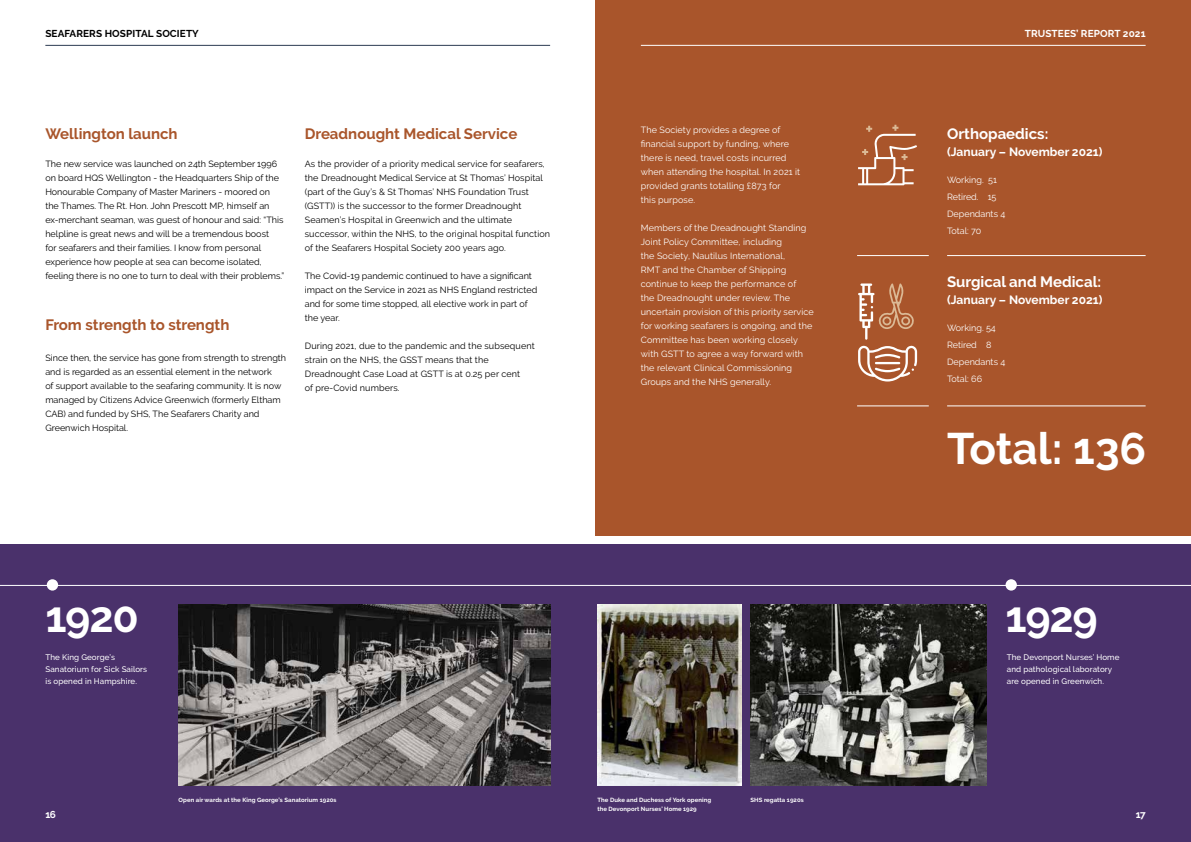
<style>
.page{position:relative;width:1191px;height:842px;background:#fff}
.page>*{position:absolute;margin:0;border:0;box-sizing:border-box;transform-origin:0 0}
.t1{font:700 44px "Raleway";color:#fff}
.t2{font:700 43px "Raleway";letter-spacing:-.03em;color:#fff}
.t3{font:700 15px "Raleway";color:#a9552b}
.t4{font:700 15px "Raleway";color:#fff}
.t5{font:700 12px "Raleway";color:#fff}
.t6{font:700 10px "Raleway";letter-spacing:.01em;color:#000}
.t7{font:700 10px "Raleway";letter-spacing:.01em;color:#fff}
.t8{font:9px/14px "Raleway";color:#000}
.t9{font:9px/14px "Raleway";letter-spacing:.01em;color:#fff}
.t10{font:500 8px/12px "Raleway";letter-spacing:.01em;color:#fff}
.t11{font:700 6px/9px "Raleway";letter-spacing:.01em;color:#fff}
</style>
<div class="page">
<hr style="left:45px;top:45px;width:505px;height:1px;background:#2b3b52">
<div style="left:0;top:544px;width:1191px;height:298px;background:#4a316b"></div>
<img style="left:179px;top:605px;width:371px;height:180px">
<img style="left:597px;top:605px;width:145px;height:180px">
<img style="left:750px;top:605px;width:236px;height:180px">
<hr style="left:0;top:585px;width:1191px;height:1px;background:#fff">
<div style="left:47px;top:579px;width:11px;height:12px;background:#fff;border-radius:50%"></div>
<div style="left:1005px;top:579px;width:12px;height:12px;background:#fff;border-radius:50%"></div>
<div style="left:595px;top:0;width:596px;height:536px;background:#a9552b"></div>
<hr style="left:641px;top:45px;width:504px;height:1px;background:#fff">
<hr style="left:857px;top:255px;width:71px;height:1px;background:#fff">
<hr style="left:857px;top:405px;width:71px;height:1px;background:#fff">
<hr style="left:947px;top:255px;width:198px;height:1px;background:#fff">
<hr style="left:947px;top:405px;width:198px;height:1px;background:#fff">
<svg style="left:858px;top:283px;width:59px;height:98px"></svg>
<svg style="left:858px;top:125px;width:59px;height:60px"></svg>
<p class="t6" style="left:45px;top:28px;width:155px">SEAFARERS HOSPITAL SOCIETY</p>
<h3 class="t3" style="left:45px;top:125px;width:134px">Wellington launch</h3>
<p class="t8" style="left:45px;top:157px;width:240px">The new service was launched on 24th September 1996 on board HQS Wellington - the Headquarters Ship of the Honourable Company of Master Mariners - moored on the Thames. The Rt. Hon. John Prescott MP, himself an ex-merchant seaman, was guest of honour and said: “This helpline is great news and will be a tremendous boost<br>for seafarers and their families. I know from personal experience how people at sea can become isolated, feeling there is no one to turn to deal with their problems.”</p>
<h3 class="t3" style="left:45px;top:316px;width:185px">From strength to strength</h3>
<p class="t8" style="left:45px;top:351px;width:242px">Since then, the service has gone from strength to strength and is regarded as an essential element in the network<br>of support available to the seafaring community. It is now managed by Citizens Advice Greenwich (formerly Eltham CAB) and funded by SHS, The Seafarers Charity and Greenwich Hospital.</p>
<h3 class="t3" style="left:305px;top:125px;width:214px">Dreadnought Medical Service</h3>
<p class="t8" style="left:305px;top:157px;width:247px">As the provider of a priority medical service for seafarers, the Dreadnought Medical Service at St Thomas’ Hospital (part of the Guy’s &amp; St Thomas’ NHS Foundation Trust (GSTT)) is the successor to the former Dreadnought Seamen’s Hospital in Greenwich and the ultimate successor, within the NHS, to the original hospital function of the Seafarers Hospital Society 200 years ago.</p>
<p class="t8" style="left:305px;top:269px;width:234px">The Covid-19 pandemic continued to have a significant impact on the Service in 2021 as NHS England restricted and for some time stopped, all elective work in part of the year.</p>
<p class="t8" style="left:305px;top:339px;width:231px">During 2021, due to the pandemic and the subsequent strain on the NHS, the GSST means that the Dreadnought Case Load at GSTT is at 0.25 per cent<br>of pre-Covid numbers.</p>
<p class="t9" style="left:641px;top:123px;width:161px">The Society provides a degree of financial support by funding, where there is need, travel costs incurred when attending the hospital. In 2021 it provided grants totalling £873 for<br>this purpose.</p>
<p class="t9" style="left:641px;top:221px;width:174px">Members of the Dreadnought Standing Joint Policy Committee, including<br>the Society, Nautilus International,<br>RMT and the Chamber of Shipping continue to keep the performance of<br>the Dreadnought under review. The uncertain provision of this priority service for working seafarers is ongoing, and the Committee has been working closely with GSTT to agree a way forward with the relevant Clinical Commissioning Groups and the NHS generally.</p>
<p class="t7" style="left:1024px;top:28px;width:122px">TRUSTEES’ REPORT 2021</p>
<h3 class="t4" style="left:947px;top:125px;width:103px">Orthopaedics:</h3>
<h3 class="t5" style="left:947px;top:145px;width:157px">(January – November 2021)</h3>
<p class="t9" style="left:947px;top:171px;width:60px;line-height:17px">Working. 51<br>Retired. 15<br>Dependants 4<br>Total: 70</p>
<h3 class="t4" style="left:947px;top:273px;width:156px">Surgical and Medical:</h3>
<h3 class="t5" style="left:947px;top:293px;width:157px">(January – November 2021)</h3>
<p class="t9" style="left:947px;top:319px;width:60px;line-height:17px">Working. 54<br>Retired 8<br>Dependants 4<br>Total: 66</p>
<h1 class="t1" style="left:947px;top:423px;width:201px">Total: 136</h1>
<h2 class="t2" style="left:45px;top:592px;width:95px">1920</h2>
<h2 class="t2" style="left:1005px;top:592px;width:94px">1929</h2>
<p class="t10" style="left:45px;top:652px;width:103px">The King George’s<br>Sanatorium for Sick Sailors is opened in Hampshire.</p>
<p class="t10" style="left:1006px;top:652px;width:114px">The Devonport Nurses’ Home and pathological laboratory are opened in Greenwich.</p>
<p class="t11" style="left:179px;top:796px;width:159px">Open air wards at the King George’s Sanatorium 1920s</p>
<p class="t11" style="left:597px;top:796px;width:115px">The Duke and Duchess of York opening the Devonport Nurses’ Home 1929</p>
<p class="t11" style="left:750px;top:796px;width:55px">SHS regatta 1920s</p>
<p class="t7" style="left:45px;top:809px;width:12px">16</p>
<p class="t7" style="left:1135px;top:809px;width:11px">17</p>
</div>
